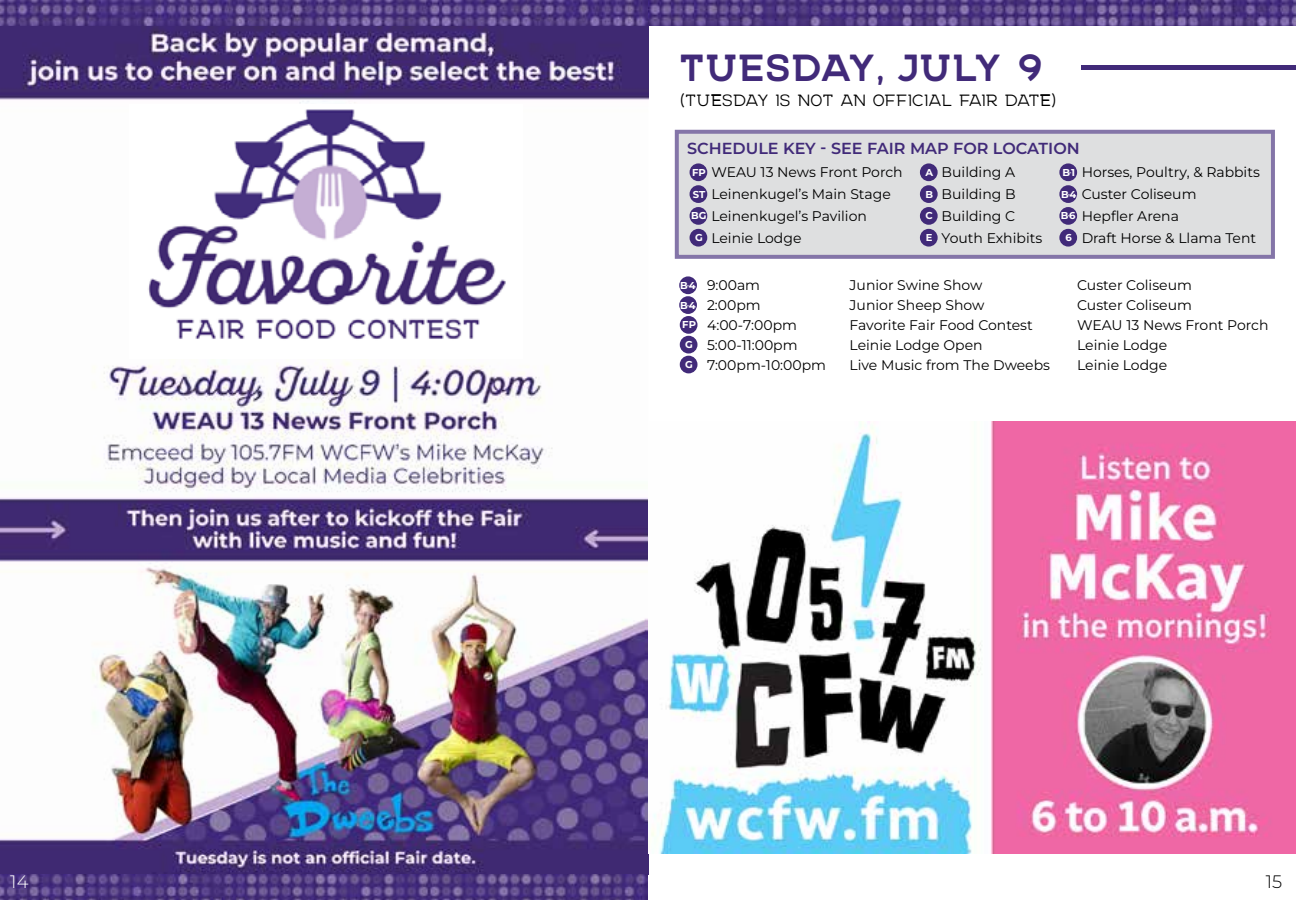
<style>
.page{position:relative;width:1296px;height:900px;background:#fff}
.page>*{position:absolute;margin:0;border:0;box-sizing:border-box;transform-origin:0 0}
.t1{font:700 44px "NORTHWEST";color:#412a79}
.t2{font:300 19px "NORTHWEST";color:#000}
.t3{font:300 18px "Montserrat";color:#fff}
.t4{font:300 18px "Montserrat";color:#000}
.t5{font:600 16px "Montserrat";color:#412a79}
.t6{font:14px/20px "Montserrat";color:#000}
.t7{font:700 10px/19.8px "Montserrat";color:#fff;text-align:center}
.s1{font-size:6px}
</style>
<div class="page">
<svg style="left:675px;top:130px;width:600px;height:129px;background:#d7d7db"></svg>
<div style="left:690px;top:185px;width:17px;height:18px;background:#412a79;border-radius:50%"></div>
<div style="left:679px;top:276px;width:18px;height:18px;background:#412a79;border-radius:50%"></div>
<div style="left:679px;top:296px;width:18px;height:18px;background:#412a79;border-radius:50%"></div>
<div style="left:680px;top:316px;width:17px;height:18px;background:#412a79;border-radius:50%"></div>
<div style="left:680px;top:336px;width:17px;height:18px;background:#412a79;border-radius:50%"></div>
<div style="left:680px;top:356px;width:17px;height:17px;background:#412a79;border-radius:50%"></div>
<div style="left:690px;top:163px;width:17px;height:18px;background:#412a79;border-radius:50%"></div>
<div style="left:920px;top:163px;width:18px;height:18px;background:#412a79;border-radius:50%"></div>
<div style="left:1059px;top:163px;width:18px;height:18px;background:#412a79;border-radius:50%"></div>
<div style="left:690px;top:207px;width:17px;height:18px;background:#412a79;border-radius:50%"></div>
<div style="left:920px;top:185px;width:18px;height:18px;background:#412a79;border-radius:50%"></div>
<div style="left:1059px;top:185px;width:18px;height:18px;background:#412a79;border-radius:50%"></div>
<div style="left:1059px;top:207px;width:18px;height:18px;background:#412a79;border-radius:50%"></div>
<div style="left:920px;top:207px;width:18px;height:18px;background:#412a79;border-radius:50%"></div>
<div style="left:920px;top:229px;width:18px;height:18px;background:#412a79;border-radius:50%"></div>
<div style="left:1059px;top:229px;width:18px;height:18px;background:#412a79;border-radius:50%"></div>
<div style="left:690px;top:229px;width:17px;height:18px;background:#412a79;border-radius:50%"></div>
<img style="left:0;top:25px;width:649px;height:875px">
<img style="left:651px;top:422px;width:645px;height:432px">
<div style="left:1082px;top:65px;width:214px;height:5px;background:#412a79"></div>
<img style="left:0;top:0;width:1296px;height:25px">
<img style="left:130px;top:104px;width:392px;height:255px">
<h1 class="t1" style="left:681px;top:43px;width:366px">TUESDAY, JULY 9</h1>
<h2 class="t2" style="left:681px;top:90px;width:378px">(TUESDAY IS NOT AN OFFICIAL FAIR DATE)</h2>
<p class="t5" style="left:687px;top:138px;width:394px">SCHEDULE KEY - SEE FAIR MAP FOR LOCATION</p>
<p class="t6" style="left:711px;top:161px;width:193px;line-height:22px">WEAU 13 News Front Porch<br>Leinenkugel’s Main Stage<br>Leinenkugel’s Pavilion<br>Leinie Lodge</p>
<p class="t6" style="left:942px;top:161px;width:102px;line-height:22px">Building A<br>Building B<br>Building C<br>Youth Exhibits</p>
<p class="t6" style="left:1082px;top:161px;width:180px;line-height:22px">Horses, Poultry, &amp; Rabbits<br>Custer Coliseum<br>Hepfler Arena<br>Draft Horse &amp; Llama Tent</p>
<p class="t7" style="left:692px;top:162px;width:15px">FP</p>
<p class="t7" style="left:925px;top:162px;width:9px">A</p>
<p class="t7" style="left:1063px;top:162px;width:14px">B<span class="s1">-</span>1</p>
<p class="t7" style="left:691px;top:206px;width:17px">BG</p>
<p class="t7" style="left:693px;top:184px;width:14px">ST</p>
<p class="t7" style="left:925px;top:184px;width:9px">B</p>
<p class="t7" style="left:1061px;top:184px;width:17px">B<span class="s1">-</span>4</p>
<p class="t7" style="left:926px;top:206px;width:9px">C</p>
<p class="t7" style="left:1061px;top:206px;width:16px">B<span class="s1">-</span>6</p>
<p class="t7" style="left:695px;top:228px;width:9px">G</p>
<p class="t7" style="left:926px;top:228px;width:8px">E</p>
<p class="t7" style="left:1066px;top:228px;width:8px">6</p>
<p class="t7" style="left:680px;top:275px;width:17px">B<span class="s1">-</span>4<br>B<span class="s1">-</span>4<br>FP<br>G<br>G</p>
<p class="t6" style="left:707px;top:275px;width:121px">9:00am<br>2:00pm<br>4:00-7:00pm<br>5:00-11:00pm<br>7:00pm-10:00pm</p>
<p class="t6" style="left:850px;top:275px;width:202px">Junior Swine Show<br>Junior Sheep Show<br>Favorite Fair Food Contest<br>Leinie Lodge Open<br>Live Music from The Dweebs</p>
<p class="t6" style="left:1077px;top:275px;width:193px">Custer Coliseum<br>Custer Coliseum<br>WEAU 13 News Front Porch<br>Leinie Lodge<br>Leinie Lodge</p>
<p class="t3" style="left:10px;top:870px;width:20px">14</p>
<p class="t4" style="left:1266px;top:870px;width:18px">15</p>
</div>
